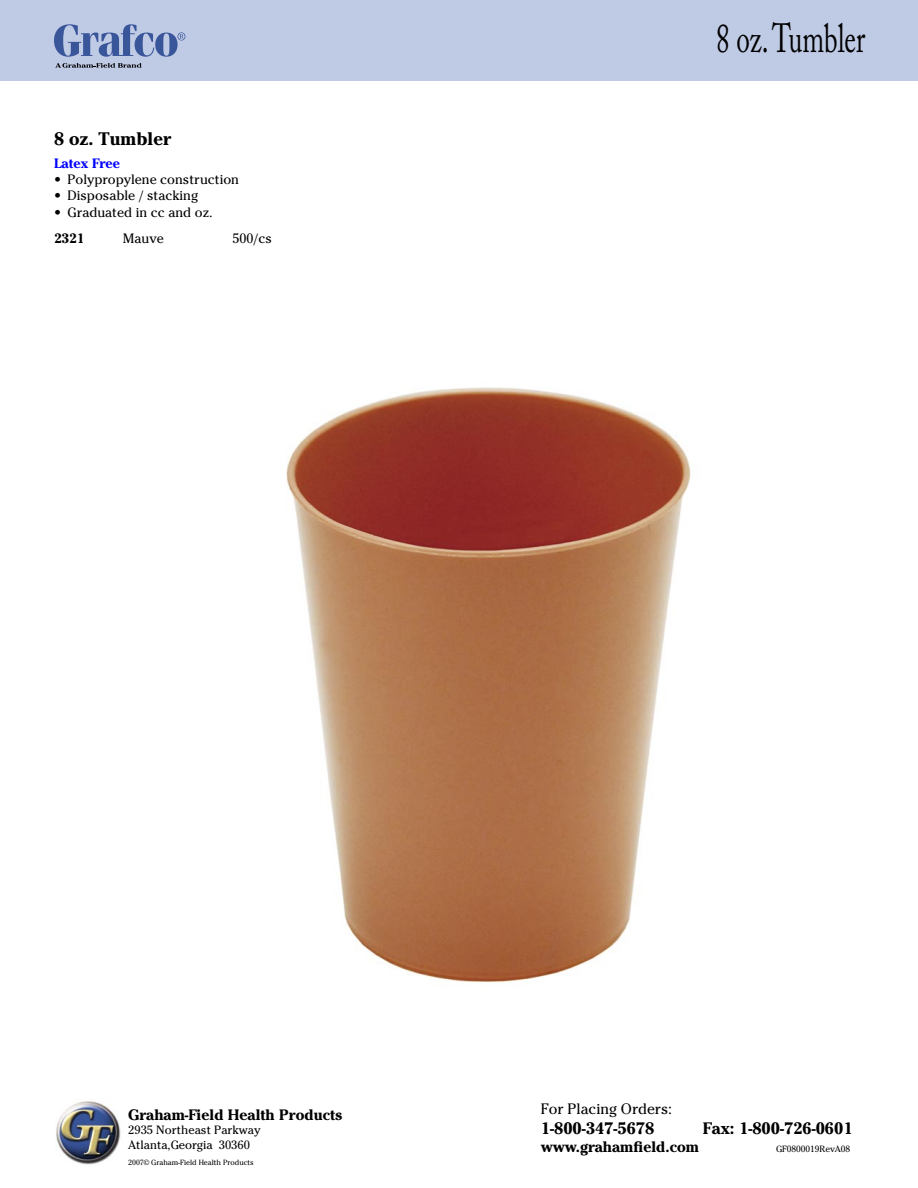
<style>
.page{position:relative;width:918px;height:1188px;background:#fff}
.page>*{position:absolute;margin:0;border:0;box-sizing:border-box;transform-origin:0 0}
.t1{font:40.5px "Adobe Caslon Pro";color:#000;scale:.67 1}
.t2{font:700 18px "Cheltenham Std";color:#000}
.t3{font:700 16.5px "Cheltenham Std";color:#000}
.t4{font:700 15px "Cheltenham Std";color:#000}
.t5{font:15px "Cheltenham Std";color:#000}
.t6{font:13.5px "Cheltenham Std";color:#000}
.t7{font:700 13.5px "Cheltenham Std";color:#00f}
.t8{font:700 13.5px "Cheltenham Std";color:#000}
.t9{font:12px/14.4px "Cheltenham Std";color:#000}
.t10{font:9px "Cheltenham Std";color:#000}
.t11{font:7.5px "Cheltenham Std";color:#000}
</style>
<div class="page">
<div style="left:0;top:0;width:918px;height:81px;background:#bfcae5"></div>
<img style="left:56px;top:1101px;width:65px;height:64px">
<svg style="left:55px;top:63px;width:87px;height:5px"></svg>
<svg style="left:54px;top:24px;width:131px;height:33px"></svg>
<img style="left:286px;top:387px;width:405px;height:596px">
<h2 class="t2" style="left:54px;top:128px;width:119px">8 oz. Tumbler</h2>
<p class="t7" style="left:54px;top:155px;width:68px">Latex Free</p>
<p class="t6" style="left:54px;top:172px;width:187px">• Polypropylene construction</p>
<p class="t6" style="left:54px;top:188px;width:146px">• Disposable / stacking</p>
<p class="t6" style="left:54px;top:204px;width:160px">• Graduated in cc and oz.</p>
<p class="t8" style="left:54px;top:230px;width:32px">2321</p>
<p class="t6" style="left:123px;top:230px;width:42px">Mauve</p>
<p class="t6" style="left:232px;top:230px;width:41px">500/cs</p>
<h1 class="t1" style="left:716px;top:15px;width:224px">8 oz. Tumbler</h1>
<p class="t4" style="left:128px;top:1106px;width:215px">Graham-Field Health Products</p>
<p class="t9" style="left:128px;top:1123px;width:134px">2935 Northeast Parkway<br>Atlanta,Georgia 30360</p>
<p class="t11" style="left:128px;top:1158px;width:127px">2007© Graham-Field Health Products</p>
<p class="t5" style="left:541px;top:1100px;width:133px">For Placing Orders:</p>
<p class="t3" style="left:541px;top:1118px;width:115px">1-800-347-5678</p>
<p class="t3" style="left:703px;top:1118px;width:151px">Fax: 1-800-726-0601</p>
<p class="t4" style="left:541px;top:1138px;width:160px">www.grahamfield.com</p>
<p class="t10" style="left:776px;top:1144px;width:76px">GF0800019RevA08</p>
</div>
